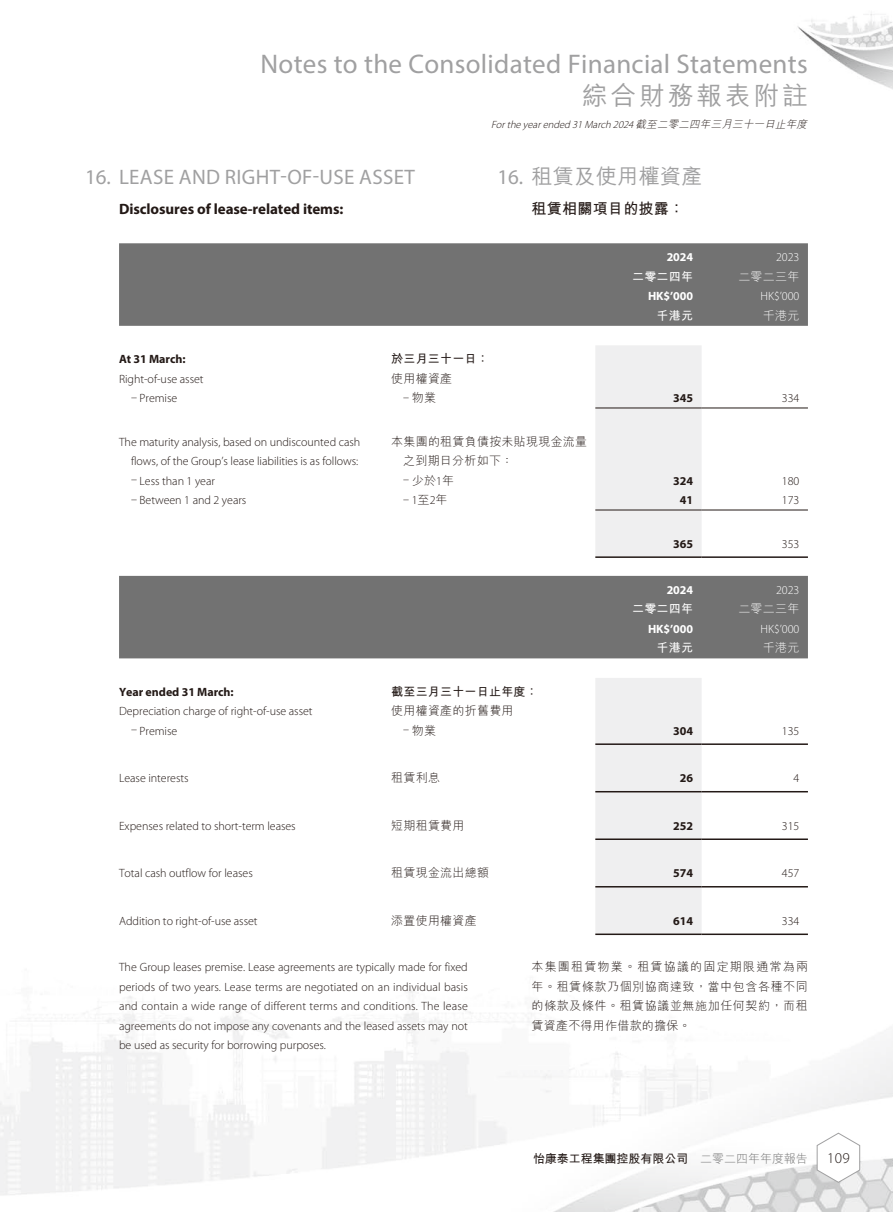
<style>
.page{position:relative;width:893px;height:1212px;background:#fff}
.page>*{position:absolute;margin:0;border:0;box-sizing:border-box;transform-origin:0 0}
.t1{font:27px "Myriad Pro";letter-spacing:.01em;color:#a0a0a1}
.t2{font:500 25.5px "M Hei HK";letter-spacing:.12em;color:#a0a0a1}
.t3{font:21px "Myriad Pro";letter-spacing:.015em;color:#a0a0a1}
.t4{font:500 21px "M Hei HK";letter-spacing:.02em;color:#a0a0a1}
.t5{font:700 15px "Myriad Pro";letter-spacing:-.005em;color:#231916}
.t6{font:700 15px "M Hei HK";letter-spacing:.02em;color:#231916}
.t7{font:300 15px "Myriad Pro";color:#231916}
.t8{font:300 12px/19.5px "Myriad Pro";letter-spacing:-.005em;color:#231916;text-align:right}
.t9{font:300 12px/19.5px "M Hei HK";letter-spacing:.02em;color:#231916;text-align:justify}
.t10{font:700 12px "Myriad Pro";letter-spacing:-.005em;color:#231916}
.t11{font:700 12px "M Hei HK";letter-spacing:-.005em;color:#231916}
.t12{font:700 12px "Myriad Pro";letter-spacing:-.005em;color:#fff}
.t13{font:300 12px "Myriad Pro";letter-spacing:-.005em;color:#fff}
.t14{font:700 12px "M Hei HK";letter-spacing:.02em;color:#231916}
.t15{font:700 12px "M Hei HK";letter-spacing:.02em;color:#fff}
.t16{font:300 12px "M Hei HK";letter-spacing:.02em;color:#fff}
.t17{font:italic 300 10.5px "Myriad Pro";color:#231916}
.s1{font-family:"M Hei HK"}
.s2{font-family:"Myriad Pro";font-weight:400}
.s3{font-family:"Myriad Pro"}
.s4{font-weight:300;color:#727272}
</style>
<div class="page">
<img style="left:0;top:13px;width:893px;height:1199px">
<svg style="left:816px;top:1132px;width:45px;height:51px"></svg>
<div style="left:119px;top:243px;width:689px;height:83px;background:#727272"></div>
<div style="left:595px;top:345px;width:107px;height:211px;background:#efeff0"></div>
<hr style="left:595px;top:408px;width:107px;height:1px;background:#231916">
<hr style="left:702px;top:408px;width:106px;height:1px;background:#231916">
<hr style="left:595px;top:510px;width:107px;height:1px;background:#231916">
<hr style="left:702px;top:510px;width:106px;height:1px;background:#231916">
<hr style="left:595px;top:556px;width:107px;height:2px;background:#231916">
<hr style="left:702px;top:556px;width:106px;height:2px;background:#231916">
<div style="left:119px;top:576px;width:689px;height:82px;background:#727272"></div>
<div style="left:595px;top:678px;width:107px;height:255px;background:#efeff0"></div>
<hr style="left:595px;top:743px;width:107px;height:2px;background:#231916">
<hr style="left:702px;top:743px;width:106px;height:2px;background:#231916">
<hr style="left:595px;top:791px;width:107px;height:1px;background:#231916">
<hr style="left:702px;top:791px;width:106px;height:1px;background:#231916">
<hr style="left:595px;top:838px;width:107px;height:2px;background:#231916">
<hr style="left:702px;top:838px;width:106px;height:2px;background:#231916">
<hr style="left:595px;top:886px;width:107px;height:1px;background:#231916">
<hr style="left:702px;top:886px;width:106px;height:1px;background:#231916">
<hr style="left:595px;top:933px;width:107px;height:2px;background:#231916">
<hr style="left:702px;top:933px;width:106px;height:2px;background:#231916">
<h1 class="t1" style="left:260px;top:48px;width:549px">Notes to the Consolidated Financial Statements</h1>
<h2 class="t2" style="left:582px;top:77px;width:227px">綜合財務報表附註</h2>
<h3 class="t3" style="left:85px;top:164px;width:331px">16. LEASE AND RIGHT-OF-USE ASSET</h3>
<p class="t5" style="left:119px;top:199px;width:226px">Disclosures of lease-related items:</p>
<p class="t17" style="left:491px;top:118px;width:320px">Fortheyearended 31March 2024<span class="s1">截至二零二四年三月三十一日止年度</span></p>
<h3 class="t4" style="left:497px;top:161px;width:207px"><span class="s2">16.</span> 租賃及使用權資產</h3>
<p class="t6" style="left:531px;top:197px;width:154px">租賃相關項目的披露：</p>
<p class="t12" style="left:667px;top:249px;width:28px">2024</p>
<p class="t13" style="left:776px;top:250px;width:25px">2023</p>
<p class="t15" style="left:632px;top:268px;width:62px">二零二四年</p>
<p class="t16" style="left:738px;top:270px;width:63px">二零二三年</p>
<p class="t12" style="left:648px;top:288px;width:47px">HK$’000</p>
<p class="t13" style="left:761px;top:289px;width:40px">HK$’000</p>
<p class="t15" style="left:657px;top:307px;width:38px">千港元</p>
<p class="t16" style="left:763px;top:309px;width:38px">千港元</p>
<p class="t10" style="left:119px;top:351px;width:68px">At 31 March:</p>
<p class="t14" style="left:391px;top:350px;width:99px">於三月三十一日：</p>
<p class="t8" style="left:119px;top:369px;width:86px">Right-of-use asset</p>
<p class="t9" style="left:391px;top:368px;width:63px">使用權資產</p>
<p class="t8" style="left:131px;top:388px;width:48px">– Premise</p>
<p class="t9" style="left:403px;top:388px;width:34px"><sup>–</sup>物業</p>
<p class="t10" style="left:673px;top:390px;width:21px">345</p>
<p class="t8" style="left:782px;top:388px;width:19px">334</p>
<p class="t8" style="left:119px;top:432px;width:243px">The maturity analysis, based on undiscounted cash flows, of the Group’s lease liabilities is as follows:</p>
<p class="t9" style="left:403px;top:431px;width:185px;text-indent:-12px">本集團的租賃負債按未貼現現金流量之到期日分析如下：</p>
<p class="t8" style="left:131px;top:471px;width:86px">– Less than 1 year</p>
<p class="t9" style="left:403px;top:470px;width:52px"><sup>–</sup> 少於<span class="s3">1</span>年</p>
<p class="t10" style="left:673px;top:473px;width:21px">324</p>
<p class="t8" style="left:782px;top:471px;width:19px">180</p>
<p class="t8" style="left:131px;top:490px;width:117px">– Between 1 and 2 years</p>
<p class="t8" style="left:403px;top:490px;width:46px">– 1<span class="s1">至</span>2<span class="s1">年</span></p>
<p class="t10" style="left:680px;top:492px;width:15px">41</p>
<p class="t8" style="left:782px;top:490px;width:19px">173</p>
<p class="t10" style="left:673px;top:536px;width:21px">365</p>
<p class="t8" style="left:782px;top:534px;width:19px">353</p>
<p class="t12" style="left:667px;top:582px;width:28px">2024</p>
<p class="t13" style="left:776px;top:583px;width:25px">2023</p>
<p class="t15" style="left:632px;top:600px;width:62px">二零二四年</p>
<p class="t16" style="left:738px;top:603px;width:63px">二零二三年</p>
<p class="t12" style="left:648px;top:621px;width:47px">HK$’000</p>
<p class="t13" style="left:761px;top:622px;width:40px">HK$’000</p>
<p class="t15" style="left:657px;top:639px;width:38px">千港元</p>
<p class="t16" style="left:763px;top:642px;width:38px">千港元</p>
<p class="t10" style="left:119px;top:684px;width:116px">Year ended 31 March:</p>
<p class="t14" style="left:391px;top:683px;width:148px">截至三月三十一日止年度：</p>
<p class="t8" style="left:119px;top:701px;width:195px">Depreciation charge of right-of-use asset</p>
<p class="t9" style="left:391px;top:701px;width:124px">使用權資產的折舊費用</p>
<p class="t8" style="left:131px;top:721px;width:48px">– Premise</p>
<p class="t9" style="left:403px;top:720px;width:34px"><sup>–</sup>物業</p>
<p class="t10" style="left:673px;top:723px;width:21px">304</p>
<p class="t8" style="left:782px;top:721px;width:19px">135</p>
<p class="t8" style="left:119px;top:768px;width:71px">Lease interests</p>
<p class="t9" style="left:391px;top:768px;width:50px">租賃利息</p>
<p class="t10" style="left:680px;top:770px;width:15px">26</p>
<p class="t8" style="left:794px;top:768px;width:7px">4</p>
<p class="t8" style="left:119px;top:816px;width:178px">Expenses related to short-term leases</p>
<p class="t9" style="left:391px;top:815px;width:75px">短期租賃費用</p>
<p class="t10" style="left:673px;top:818px;width:21px">252</p>
<p class="t8" style="left:782px;top:816px;width:19px">315</p>
<p class="t8" style="left:119px;top:863px;width:135px">Total cash outflow for leases</p>
<p class="t9" style="left:391px;top:863px;width:99px">租賃現金流出總額</p>
<p class="t10" style="left:673px;top:865px;width:21px">574</p>
<p class="t8" style="left:782px;top:863px;width:19px">457</p>
<p class="t8" style="left:119px;top:911px;width:140px">Addition to right-of-use asset</p>
<p class="t9" style="left:391px;top:911px;width:87px">添置使用權資產</p>
<p class="t10" style="left:673px;top:913px;width:21px">614</p>
<p class="t8" style="left:782px;top:911px;width:19px">334</p>
<p class="t8" style="left:119px;top:957px;width:350px;text-align:justify">The Group leases premise. Lease agreements are typically made for fixed periods of two years. Lease terms are negotiated on an individual basis and contain a wide range of different terms and conditions. The lease agreements do not impose any covenants and the leased assets may not be used as security for borrowing purposes.</p>
<p class="t9" style="left:531px;top:957px;width:278px">本集團租賃物業。租賃協議的固定期限通常為兩年。租賃條款乃個別協商達致，當中包含各種不同的條款及條件。租賃協議並無施加任何契約，而租賃資產不得用作借款的擔保。</p>
<p class="t11" style="left:533px;top:1150px;width:276px">怡康泰工程集團控股有限公司 <span class="s4">二零二四年年度報告</span></p>
<p class="t7" style="left:827px;top:1149px;width:24px">109</p>
</div>
